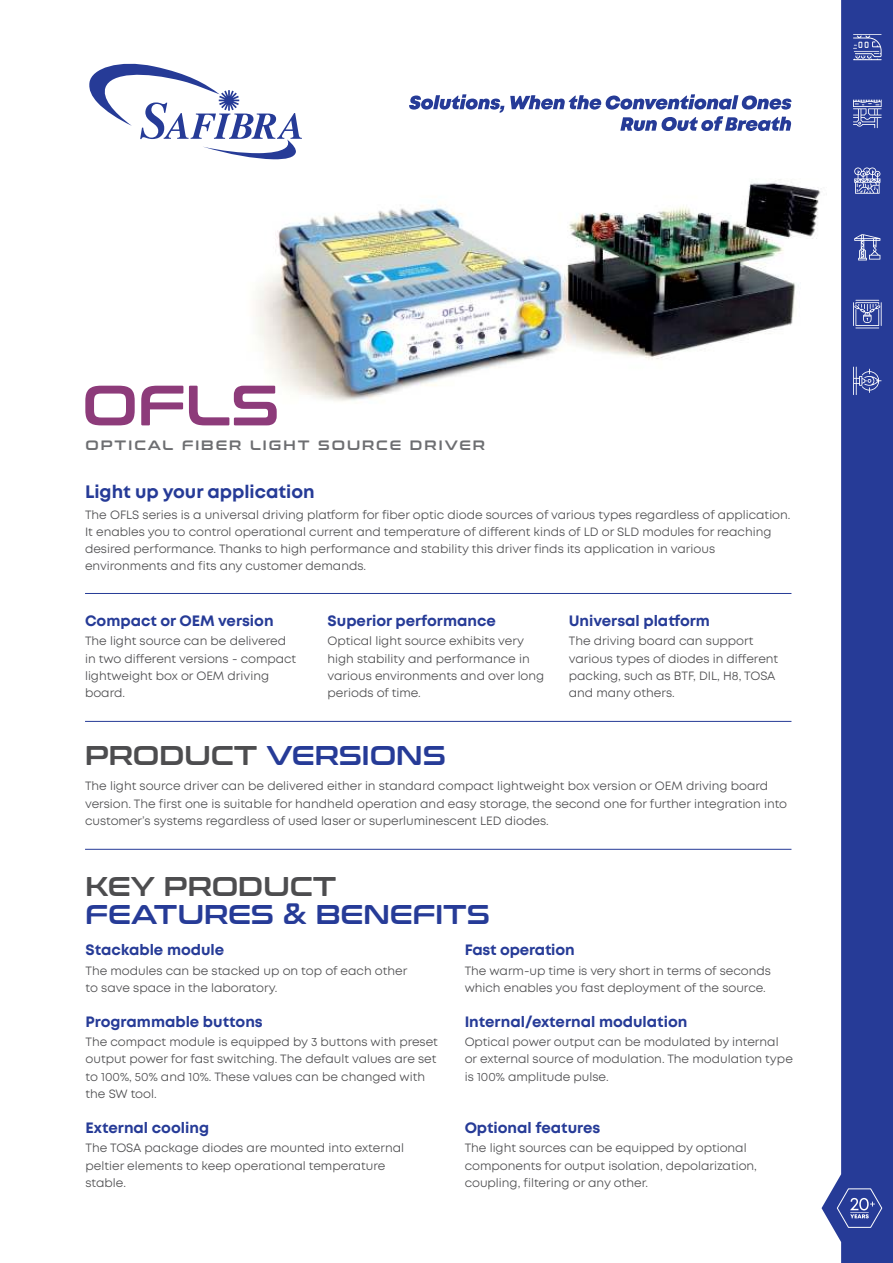
<style>
.page{position:relative;width:893px;height:1263px;background:#fff}
.page>*{position:absolute;margin:0;border:0;box-sizing:border-box;transform-origin:0 0}
.t1{font:27px "Conthrax Sb";color:#263b97}
.t2{font:27px "Conthrax Sb";color:#4d4d4f}
.t3{font:700 18px "Mont";color:#263b97}
.t4{font:700 15px "Mont";color:#263b97}
.t5{font:13.5px "Conthrax Sb";letter-spacing:.15em;color:#6d6e71}
.t6{font:12px/17.2px "Mont";color:#4d4d4f}
.s1{color:#4d4d4f}
</style>
<div class="page">
<img style="left:196px;top:100px;width:625px;height:326px">
<svg style="left:821px;top:0;width:72px;height:1263px;fill:#263b97"></svg>
<svg style="left:89px;top:63px;width:213px;height:96px"></svg>
<svg style="left:836px;top:1188px;width:47px;height:40px;background:#4657a6"></svg>
<svg style="left:854px;top:167px;width:26px;height:27px"></svg>
<svg style="left:853px;top:34px;width:29px;height:26px"></svg>
<svg style="left:854px;top:234px;width:26px;height:26px"></svg>
<svg style="left:853px;top:367px;width:28px;height:28px"></svg>
<svg style="left:853px;top:300px;width:29px;height:29px"></svg>
<svg style="left:853px;top:100px;width:29px;height:28px"></svg>
<svg style="left:409px;top:94px;width:95px;height:19px"></svg>
<svg style="left:510px;top:94px;width:281px;height:16px"></svg>
<svg style="left:620px;top:116px;width:171px;height:15px"></svg>
<hr style="left:85px;top:593px;width:706px;height:1px;background:#263b97">
<hr style="left:85px;top:849px;width:706px;height:1px;background:#263b97">
<hr style="left:85px;top:721px;width:706px;height:1px;background:#263b97">
<svg style="left:85px;top:386px;width:50px;height:39px"></svg>
<svg style="left:141px;top:386px;width:42px;height:39px"></svg>
<svg style="left:189px;top:386px;width:88px;height:39px"></svg>
<p class="t5" style="left:85px;top:439px;width:401px">OPTICAL FIBER LIGHT SOURCE DRIVER</p>
<h2 class="t3" style="left:85px;top:484px;width:231px">Light up your application</h2>
<p class="t6" style="left:85px;top:506px;width:707px">The OFLS series is a universal driving platform for fiber optic diode sources of various types regardless of application.<br>It enables you to control operational current and temperature of different kinds of LD or SLD modules for reaching desired performance. Thanks to high performance and stability this driver finds its application in various environments and fits any customer demands.</p>
<p class="t4" style="left:85px;top:615px;width:190px">Compact or OEM version</p>
<p class="t6" style="left:85px;top:633px;width:213px">The light source can be delivered in two different versions - compact lightweight box or OEM driving board.</p>
<p class="t4" style="left:328px;top:611px;width:170px">Superior performance</p>
<p class="t6" style="left:328px;top:633px;width:218px">Optical light source exhibits very high stability and performance in various environments and over long periods of time.</p>
<p class="t4" style="left:569px;top:611px;width:143px">Universal platform</p>
<p class="t6" style="left:569px;top:633px;width:211px">The driving board can support various types of diodes in different packing, such as BTF, DIL, H8, TOSA and many others.</p>
<h1 class="t1" style="left:85px;top:743px;width:362px"><span class="s1">PRODUCT</span> VERSIONS</h1>
<p class="t6" style="left:85px;top:777px;width:704px">The light source driver can be delivered either in standard compact lightweight box version or OEM driving board version. The first one is suitable for handheld operation and easy storage, the second one for further integration into customer’s systems regardless of used laser or superluminescent LED diodes.</p>
<h1 class="t2" style="left:86px;top:873px;width:252px">KEY PRODUCT</h1>
<h1 class="t1" style="left:86px;top:902px;width:406px">FEATURES &amp; BENEFITS</h1>
<p class="t4" style="left:86px;top:944px;width:140px">Stackable module</p>
<p class="t6" style="left:86px;top:962px;width:323px">The modules can be stacked up on top of each other to save space in the laboratory.</p>
<p class="t4" style="left:86px;top:1015px;width:179px">Programmable buttons</p>
<p class="t6" style="left:86px;top:1033px;width:354px">The compact module is equipped by 3 buttons with preset output power for fast switching. The default values are set to 100%, 50% and 10%. These values can be changed with the SW tool.</p>
<p class="t4" style="left:86px;top:1121px;width:125px">External cooling</p>
<p class="t6" style="left:86px;top:1140px;width:320px">The TOSA package diodes are mounted into external peltier elements to keep operational temperature stable.</p>
<p class="t4" style="left:465px;top:944px;width:111px">Fast operation</p>
<p class="t6" style="left:465px;top:962px;width:308px">The warm-up time is very short in terms of seconds which enables you fast deployment of the source.</p>
<p class="t4" style="left:465px;top:1015px;width:224px">Internal/external modulation</p>
<p class="t6" style="left:465px;top:1033px;width:330px">Optical power output can be modulated by internal or external source of modulation. The modulation type is 100% amplitude pulse.</p>
<p class="t4" style="left:465px;top:1121px;width:137px">Optional features</p>
<p class="t6" style="left:465px;top:1140px;width:294px">The light sources can be equipped by optional components for output isolation, depolarization, coupling, filtering or any other.</p>
</div>
